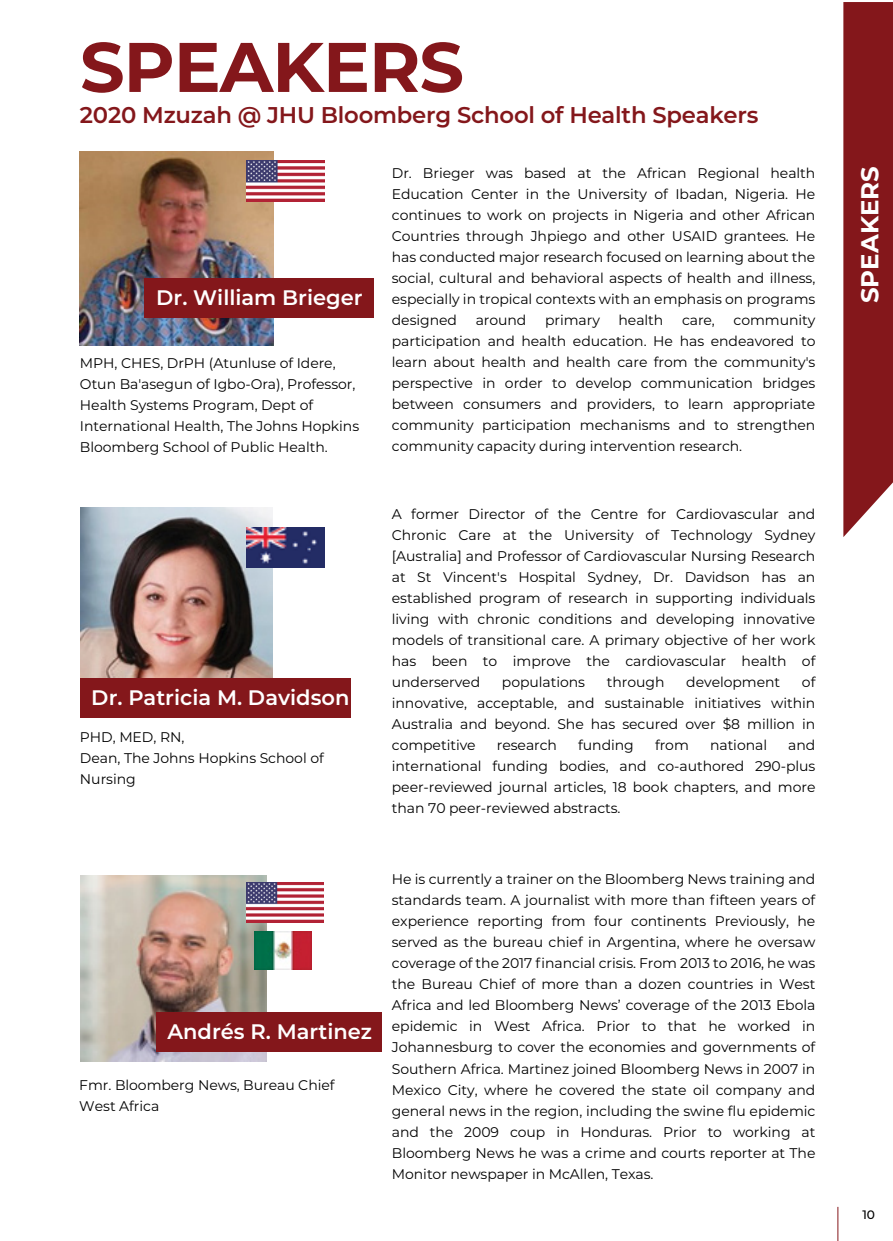
<style>
.page{position:relative;width:893px;height:1241px;background:#fff}
.page>*{position:absolute;margin:0;border:0;box-sizing:border-box;transform-origin:0 0}
.t1{font:700 70px "Montserrat";letter-spacing:-.015em;color:#84171b}
.t2{font:700 24.5px "Montserrat";color:#fff}
.t3{font:600 22.75px "Montserrat";letter-spacing:-.01em;color:#84171b}
.t4{font:600 21px "Montserrat";color:#fff}
.t5{font:14px/21px "Montserrat";letter-spacing:-.005em;color:#000;text-align:justify}
.t6{font:500 12.25px "Montserrat";color:#000}
</style>
<div class="page">
<hr style="left:837px;top:1206px;width:1px;height:34px;background:#84171b">
<svg style="left:843px;top:2px;width:50px;height:535px;background:#8b2629"></svg>
<img style="left:80px;top:152px;width:193px;height:193px">
<img style="left:247px;top:161px;width:77px;height:40px">
<div style="left:145px;top:278px;width:229px;height:40px;background:#84171b"></div>
<img style="left:81px;top:507px;width:191px;height:171px">
<div style="left:80px;top:678px;width:270px;height:39px;background:#84171b"></div>
<img style="left:81px;top:875px;width:185px;height:186px">
<img style="left:246px;top:527px;width:78px;height:40px">
<div style="left:156px;top:1011px;width:226px;height:40px;background:#84171b"></div>
<img style="left:247px;top:882px;width:77px;height:40px">
<img style="left:254px;top:931px;width:58px;height:38px">
<h1 class="t1" style="left:80px;top:17px;width:386px">SPEAKERS</h1>
<h3 class="t3" style="left:80px;top:99px;width:680px">2020 Mzuzah @ JHU Bloomberg School of Health Speakers</h3>
<h3 class="t4" style="left:156px;top:282px;width:208px">Dr. William Brieger</h3>
<p class="t5" style="left:80px;top:352px;width:281px;text-align:left">MPH, CHES, DrPH (Atunluse of Idere, Otun Ba'asegun of Igbo-Ora), Professor, Health Systems Program, Dept of International Health, The Johns Hopkins Bloomberg School of Public Health.</p>
<h3 class="t4" style="left:91px;top:682px;width:260px">Dr. Patricia M. Davidson</h3>
<p class="t5" style="left:80px;top:725px;width:245px;text-align:left">PHD, MED, RN,<br>Dean, The Johns Hopkins School of<br>Nursing</p>
<p class="t5" style="left:392px;top:161px;width:425px">Dr. Brieger was based at the African Regional health Education Center in the University of Ibadan, Nigeria. He continues to work on projects in Nigeria and other African Countries through Jhpiego and other USAID grantees. He has conducted major research focused on learning about the social, cultural and behavioral aspects of health and illness, especially in tropical contexts with an emphasis on programs designed</p>
<p class="t5" style="left:392px;top:308px;width:425px;text-indent:342px">community participation and health education. He has endeavored to learn about health and health care from the community's perspective in order to develop communication bridges between consumers and providers, to learn appropriate community participation mechanisms and to strengthen community capacity during intervention research.</p>
<p class="t5" style="left:476px;top:308px;width:52px">around</p>
<p class="t5" style="left:545px;top:308px;width:56px">primary</p>
<p class="t5" style="left:618px;top:308px;width:46px">health</p>
<p class="t5" style="left:682px;top:308px;width:34px">care,</p>
<p class="t5" style="left:392px;top:503px;width:425px">A former Director of the Centre for Cardiovascular and Chronic Care at the University of Technology Sydney [Australia] and Professor of Cardiovascular Nursing Research at St Vincent's Hospital Sydney, Dr. Davidson has an established program of research in supporting individuals living with chronic conditions and developing innovative models of transitional care. A primary objective of her work has been to improve the cardiovascular health of underserved</p>
<p class="t5" style="left:392px;top:671px;width:425px;text-indent:410px">of innovative, acceptable, and sustainable initiatives within Australia and beyond. She has secured over $8 million in competitive</p>
<p class="t5" style="left:502px;top:671px;width:85px">populations</p>
<p class="t5" style="left:607px;top:671px;width:59px">through</p>
<p class="t5" style="left:686px;top:671px;width:95px">development</p>
<p class="t5" style="left:497px;top:734px;width:62px">research</p>
<p class="t5" style="left:578px;top:734px;width:57px">funding</p>
<p class="t5" style="left:655px;top:734px;width:35px">from</p>
<p class="t5" style="left:710px;top:734px;width:59px">national</p>
<p class="t5" style="left:392px;top:734px;width:425px;text-indent:396px">and international funding bodies, and co-authored 290-plus peer-reviewed journal articles, 18 book chapters, and more than 70 peer-reviewed abstracts.</p>
<h3 class="t4" style="left:168px;top:1016px;width:206px">Andrés R. Martinez</h3>
<p class="t5" style="left:79px;top:1073px;width:257px">Fmr. Bloomberg News, Bureau Chief<br>West Africa</p>
<p class="t5" style="left:392px;top:868px;width:425px">He is currently a trainer on the Bloomberg News training and standards team. A journalist with more than fifteen years of experience reporting from four continents Previously, he served as the bureau chief in Argentina, where he oversaw coverage of the 2017 financial crisis. From 2013 to 2016, he was the Bureau Chief of more than a dozen countries in West Africa and led Bloomberg News’ coverage of the 2013 Ebola epidemic in West Africa. Prior to that he worked in Johannesburg to cover the economies and governments of Southern Africa. Martinez joined Bloomberg News in 2007 in Mexico City, where he covered the state oil company and general news in the region, including the swine flu epidemic and the 2009 coup in Honduras. Prior to working at Bloomberg News he was a crime and courts reporter at The Monitor newspaper in McAllen, Texas.</p>
<h2 class="t2" style="left:852px;top:303px;width:138px;rotate:-90deg">SPEAKERS</h2>
<p class="t6" style="left:862px;top:1205px;width:14px">10</p>
</div>
